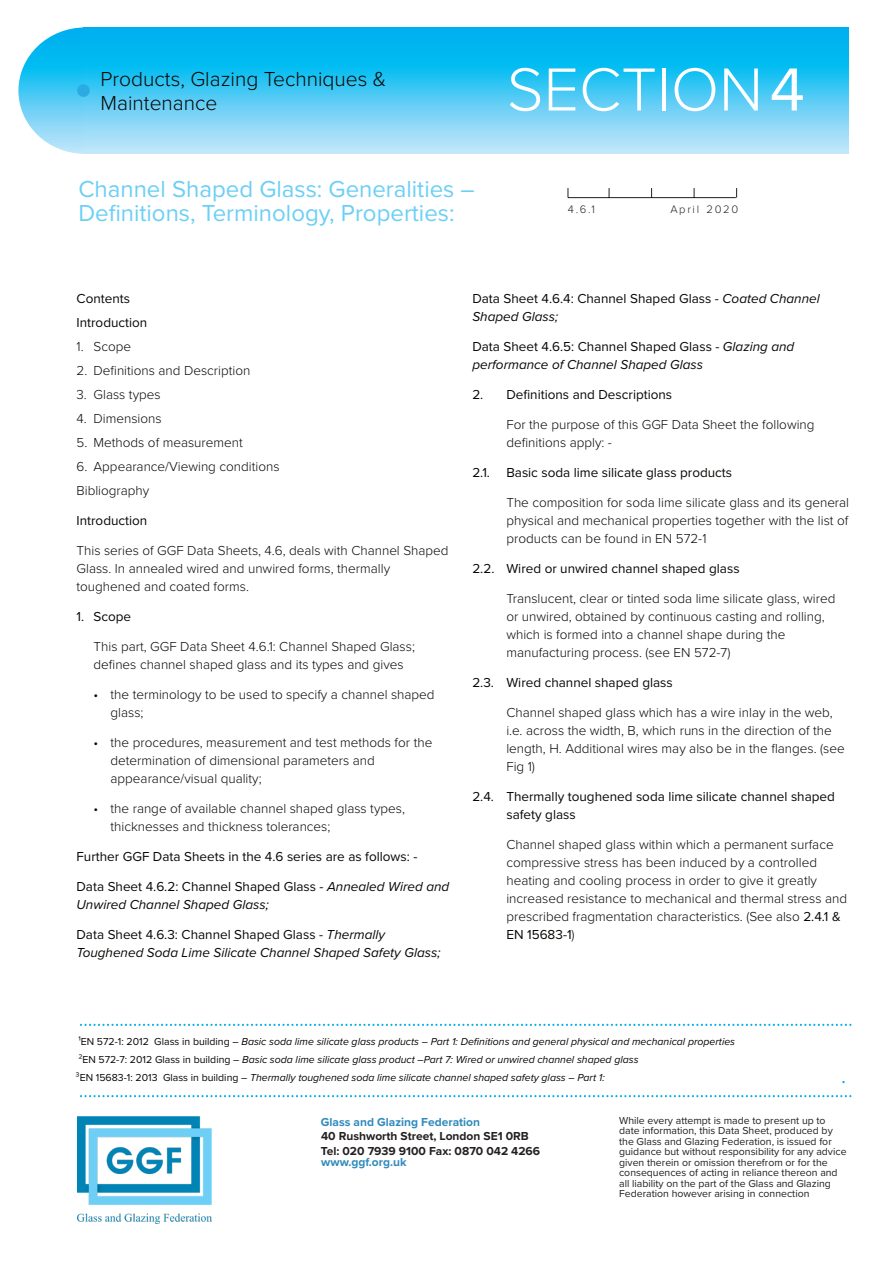
<style>
.page{position:relative;width:893px;height:1263px;background:#fff}
.page>*{position:absolute;margin:0;border:0;box-sizing:border-box;transform-origin:0 0}
.t1{font:300 63px "Proxima Nova";color:#fff}
.t2{font:24px/24px "Proxima Nova";color:#6ccff6}
.t3{font:300 21px/24px "Proxima Nova";color:#080704}
.t4{font:300 13.5px/18px "Proxima Nova";color:#090704}
.t5{font:13.5px/18px "Proxima Nova";color:#090704}
.t6{font:italic 13.5px/18px "Proxima Nova";color:#090704}
.t7{font:700 12px/15px "Proxima Nova";color:#231f20}
.t8{font:700 12px "Proxima Nova";color:#308bbb}
.t9{font:300 11.25px "Proxima Nova";letter-spacing:.15em;color:#231f20}
.t10{font:italic 10.5px/18px "Proxima Nova";color:#080704}
.t11{font:10.5px/10.5px "Proxima Nova";color:#231f20}
.s1{font-weight:400}
.s2{font-style:normal}
.s3{font-style:italic}
</style>
<div class="page">
<svg style="left:18px;top:27px;width:133px;height:127px;background:#47c8f4"></svg>
<svg style="left:83px;top:27px;width:765px;height:127px;background:#4ac8f4"></svg>
<div style="left:77px;top:84px;width:13px;height:13px;background:#2babe1;border-radius:50%"></div>
<hr style="left:568px;top:197px;width:168px;height:1px;background:#231f20">
<svg style="left:80px;top:1095px;width:770px;height:2px"></svg>
<svg style="left:80px;top:1024px;width:770px;height:2px"></svg>
<img style="left:78px;top:1116px;width:133px;height:107px">
<h3 class="t3" style="left:101px;top:67px;width:287px">Products, Glazing Techniques &amp;<br>Maintenance</h3>
<h2 class="t2" style="left:78px;top:178px;width:398px">Channel Shaped Glass: Generalities –<br>Definitions, Terminology, Properties:</h2>
<h1 class="t1" style="left:507px;top:61px;width:299px">SECTION<span class="s1">4</span></h1>
<p class="t9" style="left:568px;top:204px;width:29px">4.6.1</p>
<p class="t9" style="left:670px;top:204px;width:69px">April 2020</p>
<p class="t5" style="left:77px;top:287px;width:72px;line-height:24px">Contents<br>Introduction</p>
<p class="t4" style="left:77px;top:338px;width:56px">1. Scope</p>
<p class="t4" style="left:77px;top:362px;width:175px">2. Definitions and Description</p>
<p class="t4" style="left:77px;top:386px;width:86px">3. Glass types</p>
<p class="t4" style="left:77px;top:410px;width:87px">4. Dimensions</p>
<p class="t4" style="left:77px;top:434px;width:168px">5. Methods of measurement</p>
<p class="t4" style="left:77px;top:455px;width:205px;line-height:24px">6. Appearance/Viewing conditions<br>Bibliography</p>
<p class="t5" style="left:77px;top:512px;width:72px">Introduction</p>
<p class="t4" style="left:77px;top:542px;width:374px">This series of GGF Data Sheets, 4.6, deals with Channel Shaped<br>Glass. In annealed wired and unwired forms, thermally toughened and coated forms.</p>
<p class="t5" style="left:77px;top:608px;width:56px">1. Scope</p>
<p class="t4" style="left:94px;top:638px;width:323px">This part, GGF Data Sheet 4.6.1: Channel Shaped Glass; defines channel shaped glass and its types and gives</p>
<p class="t4" style="left:111px;top:686px;width:326px;text-indent:-17px">• the terminology to be used to specify a channel shaped glass;</p>
<p class="t4" style="left:111px;top:734px;width:323px;text-indent:-17px">• the procedures, measurement and test methods for the determination of dimensional parameters and appearance/visual quality;</p>
<p class="t4" style="left:111px;top:800px;width:296px;text-indent:-17px">• the range of available channel shaped glass types, thicknesses and thickness tolerances;</p>
<p class="t5" style="left:77px;top:848px;width:342px">Further GGF Data Sheets in the 4.6 series are as follows: -</p>
<p class="t6" style="left:77px;top:878px;width:374px"><span class="s2">Data Sheet 4.6.2: Channel Shaped Glass</span> - Annealed Wired and<br>Unwired Channel Shaped Glass;</p>
<p class="t6" style="left:77px;top:926px;width:365px"><span class="s2">Data Sheet 4.6.3: Channel Shaped Glass</span> - Thermally<br>Toughened Soda Lime Silicate Channel Shaped Safety Glass;</p>
<p class="t5" style="left:472px;top:290px;width:349px">Data Sheet 4.6.4: Channel Shaped Glass <span class="s3">- Coated Channel<br>Shaped Glass;</span></p>
<p class="t6" style="left:472px;top:338px;width:324px"><span class="s2">Data Sheet 4.6.5: Channel Shaped Glass</span> - Glazing and performance of Channel Shaped Glass</p>
<p class="t5" style="left:472px;top:386px;width:201px">2. Definitions and Descriptions</p>
<p class="t4" style="left:506px;top:416px;width:310px">For the purpose of this GGF Data Sheet the following definitions apply: -</p>
<p class="t5" style="left:472px;top:464px;width:261px">2.1. Basic soda lime silicate glass products</p>
<p class="t4" style="left:506px;top:494px;width:344px;text-align:justify">The composition for soda lime silicate glass and its general physical and mechanical properties together with the list of products can be found in EN 572-1</p>
<p class="t5" style="left:472px;top:560px;width:269px">2.2. Wired or unwired channel shaped glass</p>
<p class="t4" style="left:506px;top:590px;width:330px">Translucent, clear or tinted soda lime silicate glass, wired or unwired, obtained by continuous casting and rolling, which is formed into a channel shape during the manufacturing process. (see EN 572-7)</p>
<p class="t5" style="left:472px;top:674px;width:202px">2.3. Wired channel shaped glass</p>
<p class="t4" style="left:506px;top:704px;width:340px">Channel shaped glass which has a wire inlay in the web, i.e. across the width, B, which runs in the direction of the length, H. Additional wires may also be in the flanges. (see Fig 1)</p>
<p class="t5" style="left:506px;top:788px;width:330px;text-indent:-34px">2.4. Thermally toughened soda lime silicate channel shaped safety glass</p>
<p class="t4" style="left:506px;top:836px;width:342px">Channel shaped glass within which a permanent surface compressive stress has been induced by a controlled heating and cooling process in order to give it greatly increased resistance to mechanical and thermal stress and prescribed fragmentation characteristics. (See also <span class="s1">2.4.1 &amp; EN 15683-1</span>)</p>
<p class="t10" style="left:76px;top:1033px;width:661px"><span class="s2">¹EN 572-1: 2012 Glass in building –</span> Basic soda lime silicate glass products – Part 1: Definitions and general physical and mechanical properties<br><span class="s2">²EN 572-7: 2012 Glass in building –</span> Basic soda lime silicate glass product –Part 7: Wired or unwired channel shaped glass<br><span class="s2">³EN 15683-1: 2013 Glass in building –</span> Thermally toughened soda lime silicate channel shaped safety glass – Part 1:</p>
<p class="t8" style="left:321px;top:1116px;width:161px">Glass and Glazing Federation</p>
<p class="t7" style="left:321px;top:1129px;width:221px">40 Rushworth Street, London SE1 0RB<br>Tel: 020 7939 9100 Fax: 0870 042 4266</p>
<p class="t8" style="left:321px;top:1156px;width:87px">www.ggf.org.uk</p>
<p class="t11" style="left:619px;top:1115px;width:229px">While every attempt is made to present up to date information, this Data Sheet, produced by the Glass and Glazing Federation, is issued for guidance but without responsibility for any advice given therein or omission therefrom or for the consequences of acting in reliance thereon and all liability on the part of the Glass and Glazing Federation however arising in connection</p>
</div>
